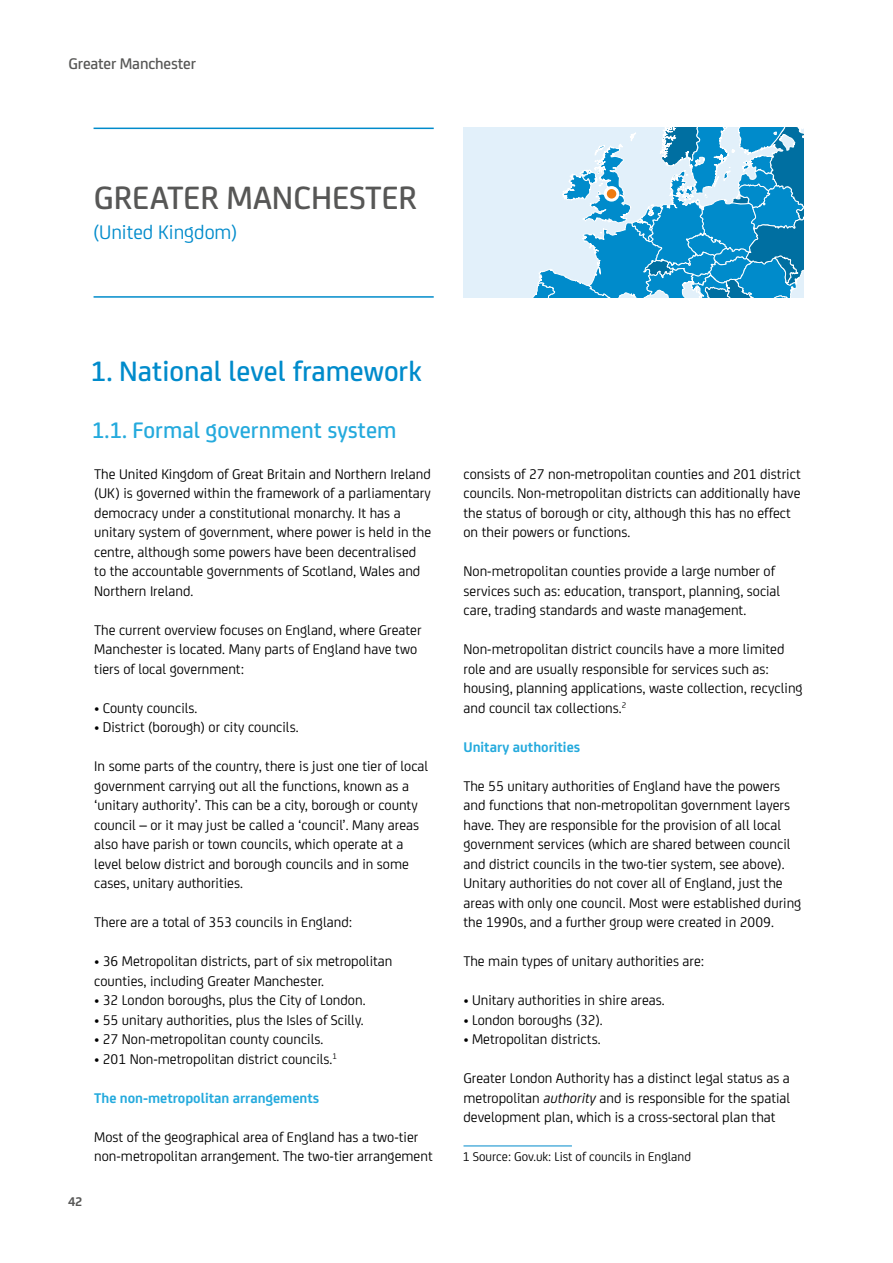
<style>
.page{position:relative;width:893px;height:1263px;background:#fff}
.page>*{position:absolute;margin:0;border:0;box-sizing:border-box;transform-origin:0 0}
.t1{font:500 34.5px "FS Joey";color:#575756}
.t2{font:500 30px "FS Joey";color:#008bcb}
.t3{font:500 24px "FS Joey";color:#25aadd}
.t4{font:21px "FS Joey";color:#008bcb}
.t5{font:500 16.5px "FS Joey";letter-spacing:-.01em;color:#575756}
.t6{font:15px/19.5px "FS Joey";color:#000}
.t7{font:700 15px "FS Joey";color:#25aadd}
.t8{font:13.5px "FS Joey";color:#000}
.t9{font:700 13.5px "FS Joey";color:#575756}
.s1{font-style:italic}
</style>
<div class="page">
<div style="left:463px;top:128px;width:341px;height:170px;background:#e2f0fa"></div>
<svg style="left:533px;top:128px;width:271px;height:170px"></svg>
<div style="left:605px;top:188px;width:13px;height:12px;background:#ef7b10;border-radius:50%"></div>
<div style="left:604px;top:186px;width:15px;height:16px;border:3px solid #fff;border-radius:50%"></div>
<hr style="left:94px;top:128px;width:340px;height:1px;background:#008bcb">
<hr style="left:94px;top:296px;width:340px;height:2px;background:#008bcb">
<hr style="left:463px;top:1145px;width:109px;height:1px;background:#008bcb">
<p class="t5" style="left:68px;top:51px;width:129px">Greater Manchester</p>
<h1 class="t1" style="left:94px;top:173px;width:325px">GREATER MANCHESTER</h1>
<h3 class="t4" style="left:93px;top:217px;width:146px">(United Kingdom)</h3>
<h2 class="t2" style="left:90px;top:349px;width:333px">1. National level framework</h2>
<h3 class="t3" style="left:92px;top:413px;width:306px">1.1. Formal government system</h3>
<p class="t6" style="left:94px;top:463px;width:339px">The United Kingdom of Great Britain and Northern Ireland (UK) is governed within the framework of a parliamentary democracy under a constitutional monarchy. It has a unitary system of government, where power is held in the centre, although some powers have been decentralised to the accountable governments of Scotland, Wales and Northern Ireland.</p>
<p class="t6" style="left:94px;top:619px;width:329px">The current overview focuses on England, where Greater<br>Manchester is located. Many parts of England have two tiers of local government:</p>
<p class="t6" style="left:94px;top:697px;width:105px">• County councils.</p>
<p class="t6" style="left:94px;top:716px;width:206px">• District (borough) or city councils.</p>
<p class="t6" style="left:94px;top:755px;width:336px">In some parts of the country, there is just one tier of local government carrying out all the functions, known as a ‘unitary authority’. This can be a city, borough or county council – or it may just be called a ‘council’. Many areas also have parish or town councils, which operate at a level below district and borough councils and in some cases, unitary authorities.</p>
<p class="t6" style="left:94px;top:911px;width:259px">There are a total of 353 councils in England:</p>
<p class="t6" style="left:94px;top:950px;width:300px">• 36 Metropolitan districts, part of six metropolitan counties, including Greater Manchester.</p>
<p class="t6" style="left:94px;top:989px;width:273px">• 32 London boroughs, plus the City of London.</p>
<p class="t6" style="left:94px;top:1009px;width:271px">• 55 unitary authorities, plus the Isles of Scilly.</p>
<p class="t6" style="left:94px;top:1028px;width:231px">• 27 Non-metropolitan county councils.</p>
<p class="t6" style="left:94px;top:1048px;width:244px">• 201 Non-metropolitan district councils.<sup>1</sup></p>
<p class="t7" style="left:94px;top:1086px;width:227px">The non-metropolitan arrangements</p>
<p class="t6" style="left:94px;top:1126px;width:340px">Most of the geographical area of England has a two-tier non-metropolitan arrangement. The two-tier arrangement</p>
<p class="t9" style="left:68px;top:1192px;width:16px">42</p>
<p class="t6" style="left:463px;top:463px;width:339px">consists of 27 non-metropolitan counties and 201 district councils. Non-metropolitan districts can additionally have the status of borough or city, although this has no effect on their powers or functions.</p>
<p class="t6" style="left:463px;top:560px;width:318px">Non-metropolitan counties provide a large number of services such as: education, transport, planning, social care, trading standards and waste management.</p>
<p class="t6" style="left:463px;top:638px;width:341px">Non-metropolitan district councils have a more limited role and are usually responsible for services such as: housing, planning applications, waste collection, recycling and council tax collections.<sup>2</sup></p>
<p class="t7" style="left:463px;top:735px;width:118px">Unitary authorities</p>
<p class="t6" style="left:463px;top:775px;width:339px">The 55 unitary authorities of England have the powers and functions that non-metropolitan government layers have. They are responsible for the provision of all local government services (which are shared between council and district councils in the two-tier system, see above).<br>Unitary authorities do not cover all of England, just the areas with only one council. Most were established during the 1990s, and a further group were created in 2009.</p>
<p class="t6" style="left:463px;top:950px;width:242px">The main types of unitary authorities are:</p>
<p class="t6" style="left:463px;top:989px;width:203px">• Unitary authorities in shire areas.</p>
<p class="t6" style="left:463px;top:1009px;width:141px">• London boroughs (32).</p>
<p class="t6" style="left:463px;top:1028px;width:139px">• Metropolitan districts.</p>
<p class="t6" style="left:463px;top:1067px;width:328px;text-align:justify">Greater London Authority has a distinct legal status as a metropolitan <span class="s1">authority</span> and is responsible for the spatial development plan, which is a cross-sectoral plan that</p>
<p class="t8" style="left:463px;top:1147px;width:230px">1 Source: Gov.uk: List of councils in England</p>
</div>
